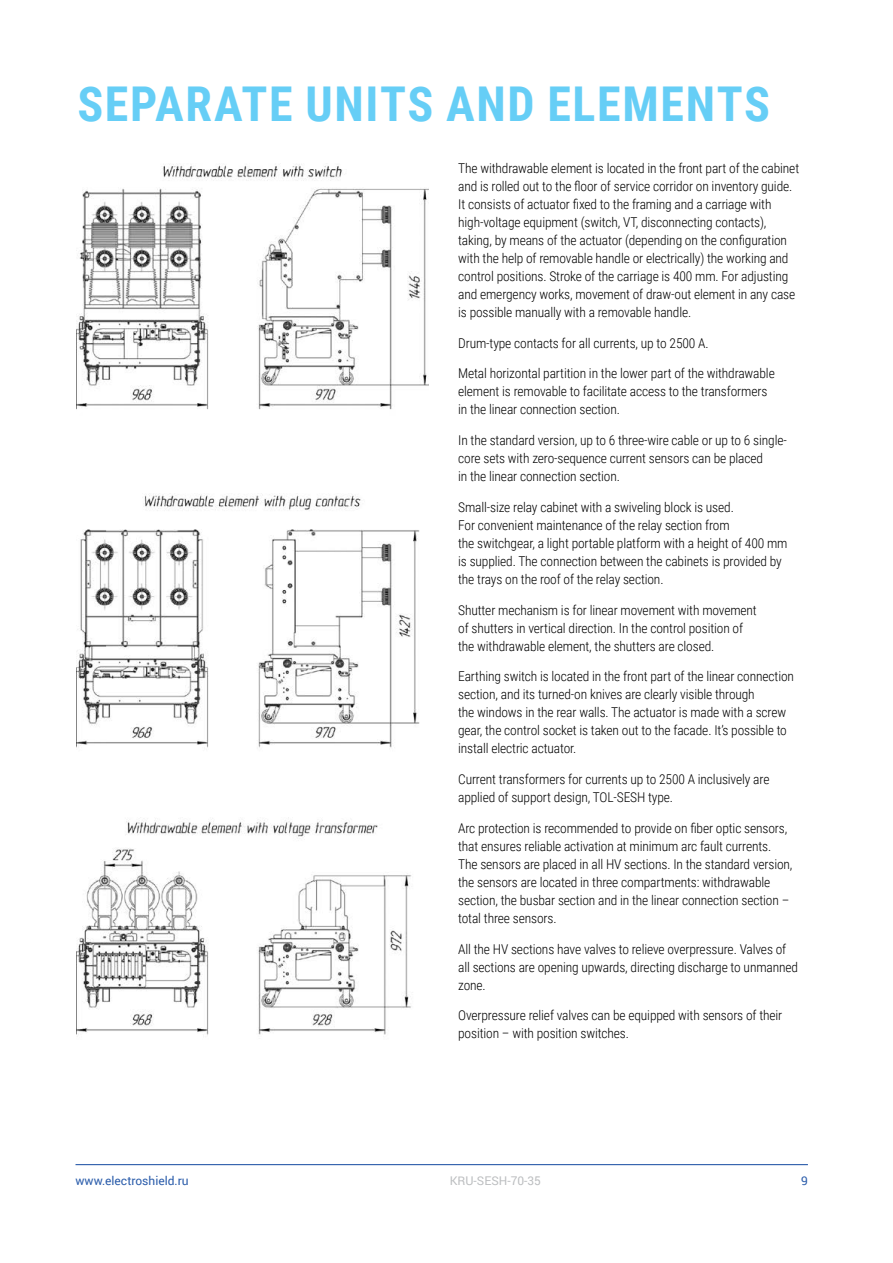
<style>
.page{position:relative;width:893px;height:1263px;background:#fff}
.page>*{position:absolute;margin:0;border:0;box-sizing:border-box;transform-origin:0 0}
.t1{font:700 48px "Roboto Condensed";letter-spacing:.035em;color:#66cef6}
.t2{font:300 13.5px/18px "Roboto Condensed";letter-spacing:-.01em;color:#000}
.t3{font:12px "Roboto";color:#2a5caa}
.t4{font:12px "Roboto";color:#bcbec0}
</style>
<div class="page">
<hr style="left:76px;top:1164px;width:732px;height:1px;background:#2a5caa">
<img style="left:77px;top:164px;width:351px;height:871px">
<h1 class="t1" style="left:77px;top:70px;width:694px">SEPARATE UNITS AND ELEMENTS</h1>
<p class="t2" style="left:458px;top:158px;width:343px">The withdrawable element is located in the front part of the cabinet and is rolled out to the floor of service corridor on inventory guide.<br>It consists of actuator fixed to the framing and a carriage with high-voltage equipment (switch, VT, disconnecting contacts), taking, by means of the actuator (depending on the configuration with the help of removable handle or electrically) the working and control positions. Stroke of the carriage is 400 mm. For adjusting and emergency works, movement of draw-out element in any case is possible manually with a removable handle.</p>
<p class="t2" style="left:458px;top:333px;width:252px">Drum-type contacts for all currents, up to 2500 A.</p>
<p class="t2" style="left:458px;top:364px;width:318px">Metal horizontal partition in the lower part of the withdrawable element is removable to facilitate access to the transformers in the linear connection section.</p>
<p class="t2" style="left:458px;top:431px;width:330px">In the standard version, up to 6 three-wire cable or up to 6 single&shy;core sets with zero-sequence current sensors can be placed<br>in the linear connection section.</p>
<p class="t2" style="left:458px;top:497px;width:331px">Small-size relay cabinet with a swiveling block is used.<br>For convenient maintenance of the relay section from<br>the switchgear, a light portable platform with a height of 400 mm is supplied. The connection between the cabinets is provided by the trays on the roof of the relay section.</p>
<p class="t2" style="left:458px;top:600px;width:300px">Shutter mechanism is for linear movement with movement of shutters in vertical direction. In the control position of the withdrawable element, the shutters are closed.</p>
<p class="t2" style="left:458px;top:667px;width:337px">Earthing switch is located in the front part of the linear connection section, and its turned-on knives are clearly visible through<br>the windows in the rear walls. The actuator is made with a screw gear, the control socket is taken out to the facade. It’s possible to install electric actuator.</p>
<p class="t2" style="left:458px;top:770px;width:313px">Current transformers for currents up to 2500 A inclusively are applied of support design, TOL-SESH type.</p>
<p class="t2" style="left:458px;top:818px;width:336px">Arc protection is recommended to provide on fiber optic sensors, that ensures reliable activation at minimum arc fault currents.<br>The sensors are placed in all HV sections. In the standard version, the sensors are located in three compartments: withdrawable section, the busbar section and in the linear connection section – total three sensors.</p>
<p class="t2" style="left:458px;top:939px;width:341px">All the HV sections have valves to relieve overpressure. Valves of all sections are opening upwards, directing discharge to unmanned zone.</p>
<p class="t2" style="left:458px;top:1006px;width:326px">Overpressure relief valves can be equipped with sensors of their position – with position switches.</p>
<p class="t3" style="left:76px;top:1172px;width:115px">www.electroshield.ru</p>
<p class="t4" style="left:450px;top:1172px;width:93px">KRU-SESH-70-35</p>
<p class="t3" style="left:801px;top:1172px;width:8px">9</p>
</div>
